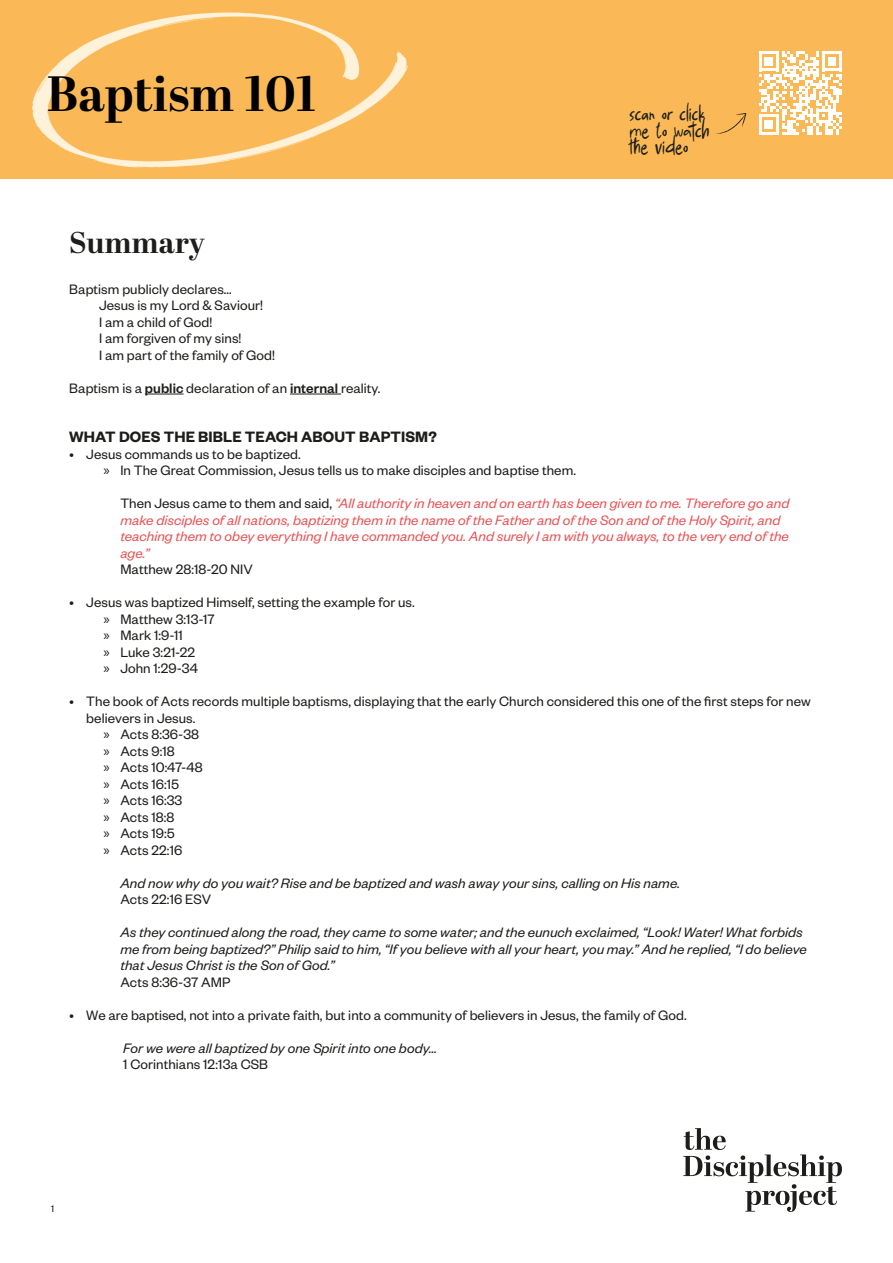
<style>
.page{position:relative;width:893px;height:1263px;background:#fff}
.page>*{position:absolute;margin:0;border:0;box-sizing:border-box;transform-origin:0 0}
.t1{font:700 49.5px "Abril Display";letter-spacing:.005em;color:#020203}
.t2{font:700 30px "Abril Display";letter-spacing:.005em;color:#1d1d1b}
.t3{font:28.5px "Scratchy";letter-spacing:.005em;color:#1d1d1b}
.t4{font:600 16.5px "Founders Grotesk";letter-spacing:.005em;color:#1d1d1b}
.Scripture{font:15px/16.5px "Founders Grotesk";letter-spacing:.005em;color:#1d1d1b}
.t5{font:italic 15px/16.5px "Founders Grotesk";letter-spacing:.005em;color:#1d1d1b}
.t6{font:italic 15px/16.5px "Founders Grotesk";letter-spacing:.005em;color:#ea5356}
.t7{font:10.5px "Founders Grotesk";color:#1d1d1b}
.s1{font-weight:500}
.s2{font-family:"Myriad Pro"}
.s3{font-style:normal;color:#1d1d1b}
.s4{font-style:normal}
</style>
<div class="page">
<div style="left:0;top:0;width:893px;height:179px;background:#fab956"></div>
<img style="left:32px;top:12px;width:376px;height:156px">
<svg style="left:716px;top:113px;width:30px;height:21px"></svg>
<svg style="left:759px;top:51px;width:83px;height:84px"></svg>
<svg style="left:683px;top:1128px;width:159px;height:84px"></svg>
<hr style="left:145px;top:394px;width:39px;height:1px;background:#1d1d1b">
<hr style="left:290px;top:394px;width:51px;height:1px;background:#1d1d1b">
<h1 class="t1" style="left:47px;top:59px;width:271px">Baptism 101</h1>
<h3 class="t3" style="left:629px;top:97px;width:77px">scan or click</h3>
<h3 class="t3" style="left:629px;top:113px;width:82px">me to watch</h3>
<h3 class="t3" style="left:629px;top:130px;width:60px">the video</h3>
<p class="t2" style="left:69px;top:222px;width:137px">Summary</p>
<p class="Scripture" style="left:69px;top:280px;width:164px">Baptism publicly declares…</p>
<p class="Scripture" style="left:99px;top:296px;width:166px">Jesus is my Lord &amp; Saviour!</p>
<p class="Scripture" style="left:99px;top:313px;width:115px">I am a child of God!</p>
<p class="Scripture" style="left:99px;top:329px;width:144px">I am forgiven of my sins!</p>
<p class="Scripture" style="left:99px;top:346px;width:177px">I am part of the family of God!</p>
<p class="Scripture" style="left:69px;top:379px;width:313px">Baptism is a <span class="s1">public</span> declaration of an <span class="s1">internal</span> reality.</p>
<p class="t4" style="left:69px;top:426px;width:369px">WHAT DOES THE BIBLE TEACH ABOUT BAPTISM?</p>
<p class="Scripture" style="left:69px;top:445px;width:233px">• Jesus commands us to be baptized.</p>
<p class="Scripture" style="left:103px;top:461px;width:474px"><span class="s2">»</span> In The Great Commission, Jesus tells us to make disciples and baptise them.</p>
<p class="t6" style="left:120px;top:494px;width:670px"><span class="s3">Then Jesus came to them and said,</span> “All authority in heaven and on earth has been given to me. Therefore go and make disciples of all nations, baptizing them in the name of the Father and of the Son and of the Holy Spirit, and teaching them to obey everything I have commanded you. And surely I am with you always, to the very end of the age.”<br><span class="s3">Matthew 28:18-20 NIV</span></p>
<p class="Scripture" style="left:69px;top:593px;width:347px">• Jesus was baptized Himself, setting the example for us.</p>
<p class="Scripture" style="left:103px;top:610px;width:113px"><span class="s2">»</span> Matthew 3:13-17</p>
<p class="Scripture" style="left:103px;top:626px;width:81px"><span class="s2">»</span> Mark 1:9-11</p>
<p class="Scripture" style="left:103px;top:643px;width:93px"><span class="s2">»</span> Luke 3:21-22</p>
<p class="Scripture" style="left:103px;top:659px;width:96px"><span class="s2">»</span> John 1:29-34</p>
<p class="Scripture" style="left:86px;top:692px;width:726px;text-indent:-17px">• The book of Acts records multiple baptisms, displaying that the early Church considered this one of the first steps for new believers in Jesus.</p>
<p class="Scripture" style="left:103px;top:725px;width:97px"><span class="s2">»</span> Acts 8:36-38</p>
<p class="Scripture" style="left:103px;top:742px;width:73px"><span class="s2">»</span> Acts 9:18</p>
<p class="Scripture" style="left:103px;top:758px;width:101px"><span class="s2">»</span> Acts 10:47-48</p>
<p class="Scripture" style="left:103px;top:775px;width:77px"><span class="s2">»</span> Acts 16:15</p>
<p class="Scripture" style="left:103px;top:791px;width:81px"><span class="s2">»</span> Acts 16:33</p>
<p class="Scripture" style="left:103px;top:808px;width:73px"><span class="s2">»</span> Acts 18:8</p>
<p class="Scripture" style="left:103px;top:824px;width:73px"><span class="s2">»</span> Acts 19:5</p>
<p class="Scripture" style="left:103px;top:841px;width:80px"><span class="s2">»</span> Acts 22:16</p>
<p class="t5" style="left:120px;top:874px;width:561px">And now why do you wait? Rise and be baptized and wash away your sins, calling on His name.<br><span class="s4">Acts 22:16 ESV</span></p>
<p class="t5" style="left:120px;top:923px;width:688px">As they continued along the road, they came to some water; and the eunuch exclaimed, “Look! Water! What forbids me from being baptized?” Philip said to him, “If you believe with all your heart, you may.” And he replied, “I do believe that Jesus Christ is the Son of God.”<br><span class="s4">Acts 8:36-37 AMP</span></p>
<p class="Scripture" style="left:69px;top:1006px;width:619px">• We are baptised, not into a private faith, but into a community of believers in Jesus, the family of God.</p>
<p class="t5" style="left:123px;top:1039px;width:315px">For we were all baptized by one Spirit into one body…<br><span class="s4">1 Corinthians 12:13a CSB</span></p>
<p class="t7" style="left:51px;top:1202px;width:5px">1</p>
</div>
